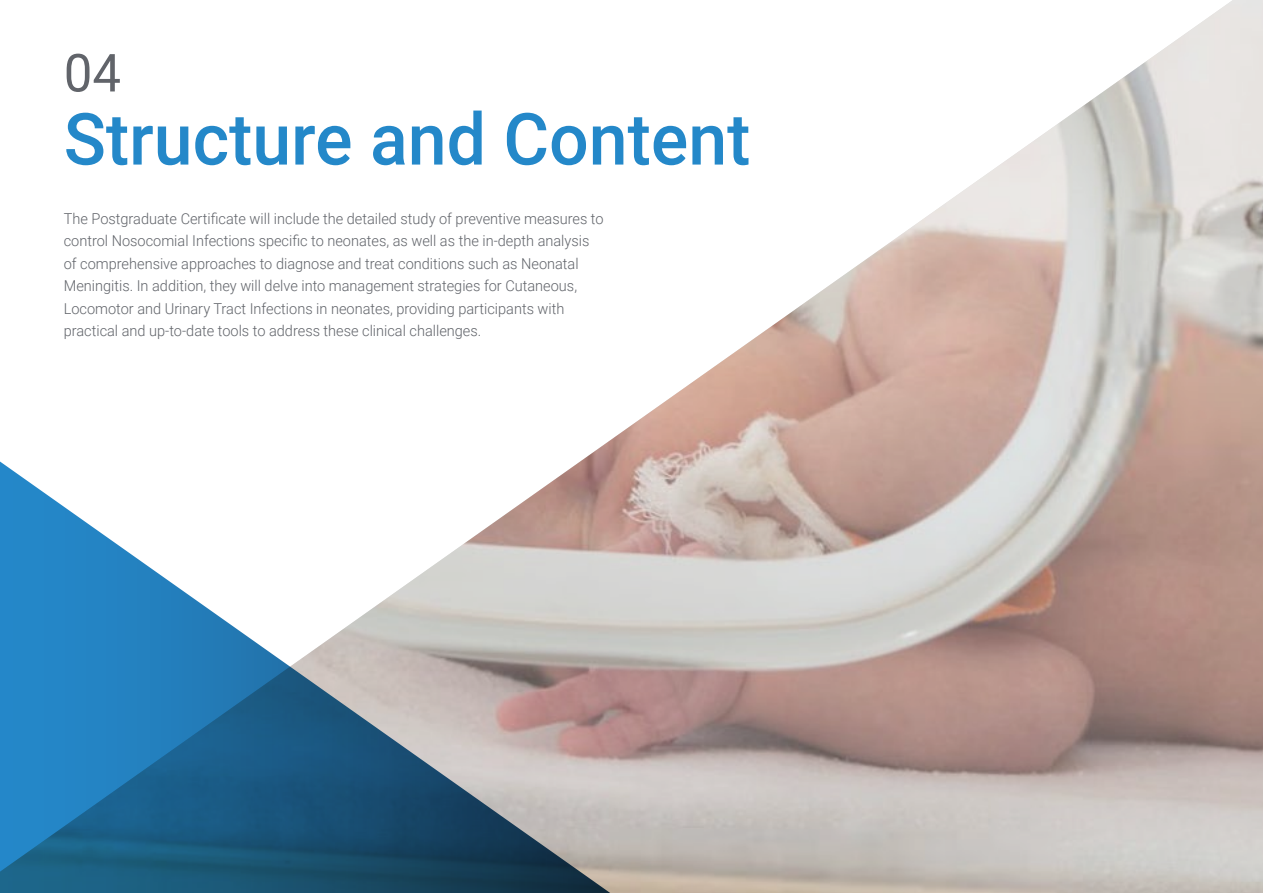
<style>
.page{position:relative;width:1263px;height:893px;background:#fff}
.page>*{position:absolute;margin:0;border:0;box-sizing:border-box;transform-origin:0 0}
.t1{font:500 72px "Roboto";color:#2488c9}
.t2{font:52.5px "Roboto";color:#61646a}
.t3{font:300 15px/22.5px "Roboto";color:#61646a}
</style>
<div class="page">
<img style="left:602px;top:0;width:661px;height:893px">
<svg style="left:0;top:446px;width:640px;height:447px"></svg>
<h2 class="t2" style="left:64px;top:36px;width:59px">04</h2>
<h1 class="t1" style="left:64px;top:89px;width:688px">Structure and Content</h1>
<p class="t3" style="left:64px;top:207px;width:541px">The Postgraduate Certificate will include the detailed study of preventive measures to control Nosocomial Infections specific to neonates, as well as the in-depth analysis of comprehensive approaches to diagnose and treat conditions such as Neonatal Meningitis. In addition, they will delve into management strategies for Cutaneous, Locomotor and Urinary Tract Infections in neonates, providing participants with practical and up-to-date tools to address these clinical challenges.</p>
</div>
